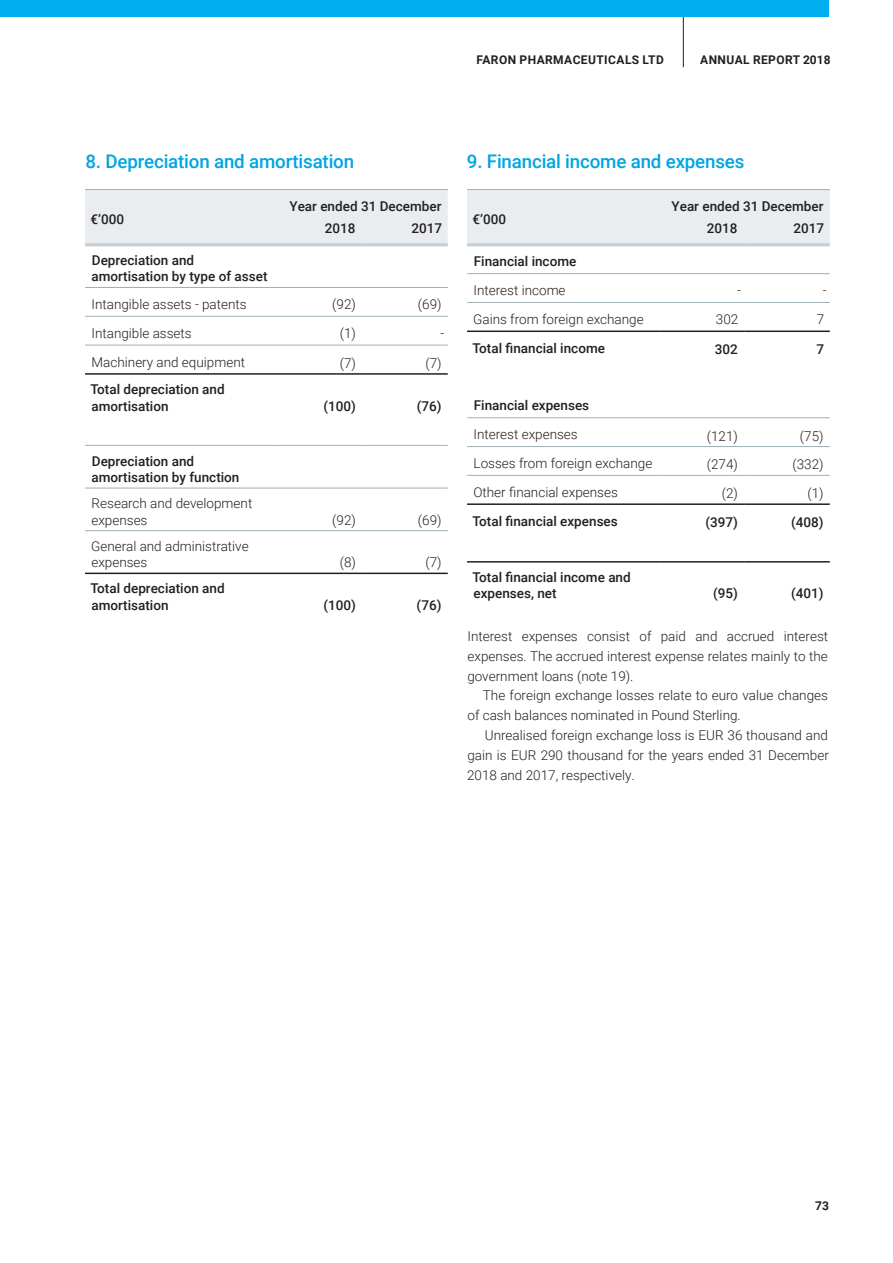
<style>
.page{position:relative;width:893px;height:1263px;background:#fff}
.page>*{position:absolute;margin:0;border:0;box-sizing:border-box;transform-origin:0 0}
.t1{font:500 18.75px "Roboto";letter-spacing:-.01em;color:#00a5e2}
.t2{font:300 13.5px/20px "Roboto";color:#231f20}
.t3{font:500 13.5px/16.5px "Roboto";color:#231f20}
.t4{font:700 12px "Roboto";letter-spacing:.035em;color:#231f20}
</style>
<div class="page">
<div style="left:85px;top:190px;width:363px;height:53px;background:#eaedf0"></div>
<hr style="left:85px;top:189px;width:192px;height:1px;background:#a0afb8">
<hr style="left:277px;top:189px;width:85px;height:1px;background:#a0afb8">
<hr style="left:362px;top:189px;width:86px;height:1px;background:#a0afb8">
<hr style="left:85px;top:287px;width:192px;height:1px;background:#a0afb8">
<hr style="left:277px;top:287px;width:85px;height:1px;background:#a0afb8">
<hr style="left:362px;top:287px;width:86px;height:1px;background:#a0afb8">
<hr style="left:85px;top:316px;width:192px;height:1px;background:#a0afb8">
<hr style="left:277px;top:316px;width:85px;height:1px;background:#a0afb8">
<hr style="left:362px;top:316px;width:86px;height:1px;background:#a0afb8">
<hr style="left:277px;top:243px;width:85px;height:3px;background:#c4ced4">
<hr style="left:362px;top:243px;width:86px;height:3px;background:#c4ced4">
<hr style="left:85px;top:445px;width:192px;height:1px;background:#a0afb8">
<hr style="left:277px;top:445px;width:85px;height:1px;background:#a0afb8">
<hr style="left:362px;top:445px;width:86px;height:1px;background:#a0afb8">
<hr style="left:85px;top:488px;width:192px;height:1px;background:#a0afb8">
<hr style="left:277px;top:488px;width:85px;height:1px;background:#a0afb8">
<hr style="left:362px;top:488px;width:86px;height:1px;background:#a0afb8">
<hr style="left:85px;top:243px;width:192px;height:3px;background:#c4ced4">
<hr style="left:85px;top:345px;width:192px;height:1px;background:#a0afb8">
<hr style="left:277px;top:345px;width:85px;height:1px;background:#a0afb8">
<hr style="left:362px;top:345px;width:86px;height:1px;background:#a0afb8">
<hr style="left:85px;top:530px;width:192px;height:1px;background:#a0afb8">
<hr style="left:277px;top:530px;width:85px;height:1px;background:#a0afb8">
<hr style="left:362px;top:530px;width:86px;height:1px;background:#a0afb8">
<hr style="left:85px;top:573px;width:192px;height:1px;background:#231f20">
<hr style="left:277px;top:573px;width:85px;height:1px;background:#231f20">
<hr style="left:362px;top:573px;width:86px;height:1px;background:#231f20">
<hr style="left:85px;top:373px;width:192px;height:2px;background:#231f20">
<hr style="left:277px;top:373px;width:85px;height:2px;background:#231f20">
<hr style="left:362px;top:373px;width:86px;height:2px;background:#231f20">
<div style="left:467px;top:190px;width:363px;height:53px;background:#eaedf0"></div>
<hr style="left:467px;top:189px;width:192px;height:1px;background:#a0afb8">
<hr style="left:659px;top:189px;width:85px;height:1px;background:#a0afb8">
<hr style="left:744px;top:189px;width:86px;height:1px;background:#a0afb8">
<hr style="left:467px;top:273px;width:192px;height:1px;background:#a0afb8">
<hr style="left:659px;top:273px;width:85px;height:1px;background:#a0afb8">
<hr style="left:744px;top:273px;width:86px;height:1px;background:#a0afb8">
<hr style="left:659px;top:243px;width:85px;height:3px;background:#c4ced4">
<hr style="left:744px;top:243px;width:86px;height:3px;background:#c4ced4">
<hr style="left:467px;top:417px;width:192px;height:1px;background:#a0afb8">
<hr style="left:659px;top:417px;width:85px;height:1px;background:#a0afb8">
<hr style="left:744px;top:417px;width:86px;height:1px;background:#a0afb8">
<hr style="left:467px;top:446px;width:192px;height:1px;background:#a0afb8">
<hr style="left:659px;top:446px;width:85px;height:1px;background:#a0afb8">
<hr style="left:744px;top:446px;width:86px;height:1px;background:#a0afb8">
<hr style="left:467px;top:243px;width:192px;height:3px;background:#c4ced4">
<hr style="left:467px;top:475px;width:192px;height:1px;background:#a0afb8">
<hr style="left:659px;top:475px;width:85px;height:1px;background:#a0afb8">
<hr style="left:744px;top:475px;width:86px;height:1px;background:#a0afb8">
<hr style="left:467px;top:503px;width:192px;height:2px;background:#231f20">
<hr style="left:659px;top:503px;width:85px;height:2px;background:#231f20">
<hr style="left:744px;top:503px;width:86px;height:2px;background:#231f20">
<hr style="left:467px;top:302px;width:192px;height:1px;background:#a0afb8">
<hr style="left:659px;top:302px;width:85px;height:1px;background:#a0afb8">
<hr style="left:744px;top:302px;width:86px;height:1px;background:#a0afb8">
<hr style="left:467px;top:330px;width:192px;height:2px;background:#231f20">
<hr style="left:659px;top:330px;width:85px;height:2px;background:#231f20">
<hr style="left:744px;top:330px;width:86px;height:2px;background:#231f20">
<hr style="left:467px;top:561px;width:192px;height:2px;background:#231f20">
<hr style="left:659px;top:561px;width:85px;height:2px;background:#231f20">
<hr style="left:744px;top:561px;width:86px;height:2px;background:#231f20">
<hr style="left:683px;top:17px;width:1px;height:50px;background:#231f20">
<div style="left:0;top:0;width:829px;height:17px;background:#00aeef"></div>
<p class="t4" style="left:477px;top:51px;width:189px">FARON PHARMACEUTICALS LTD</p>
<p class="t4" style="left:700px;top:51px;width:132px">ANNUAL REPORT 2018</p>
<h1 class="t1" style="left:85px;top:148px;width:270px">8. Depreciation and amortisation</h1>
<p class="t3" style="left:91px;top:211px;width:35px">€’000</p>
<p class="t3" style="left:325px;top:195px;width:118px;line-height:21.6px;text-indent:-35px">Year ended 31 December<br>2018</p>
<p class="t3" style="left:411px;top:219px;width:32px">2017</p>
<p class="t3" style="left:91px;top:251px;width:178px">Depreciation and amortisation by type of asset</p>
<p class="t2" style="left:91px;top:294px;width:157px">Intangible assets - patents</p>
<p class="t2" style="left:332px;top:294px;width:25px">(92)</p>
<p class="t2" style="left:418px;top:294px;width:25px">(69)</p>
<p class="t2" style="left:91px;top:322px;width:102px">Intangible assets</p>
<p class="t2" style="left:340px;top:322px;width:18px">(1)</p>
<p class="t2" style="left:441px;top:322px;width:5px">-</p>
<p class="t2" style="left:92px;top:351px;width:155px">Machinery and equipment</p>
<p class="t2" style="left:340px;top:353px;width:18px">(7)</p>
<p class="t2" style="left:425px;top:353px;width:18px">(7)</p>
<p class="t3" style="left:90px;top:380px;width:136px">Total depreciation and amortisation</p>
<p class="t3" style="left:323px;top:397px;width:34px">(100)</p>
<p class="t3" style="left:417px;top:397px;width:26px">(76)</p>
<p class="t3" style="left:91px;top:452px;width:150px">Depreciation and amortisation by function</p>
<p class="t2" style="left:91px;top:495px;width:162px;line-height:16.5px">Research and development expenses</p>
<p class="t2" style="left:91px;top:537px;width:159px;line-height:16.5px">General and administrative expenses</p>
<p class="t3" style="left:90px;top:580px;width:136px">Total depreciation and amortisation</p>
<p class="t2" style="left:332px;top:509px;width:25px">(92)</p>
<p class="t2" style="left:418px;top:509px;width:25px">(69)</p>
<p class="t2" style="left:340px;top:552px;width:18px">(8)</p>
<p class="t2" style="left:425px;top:552px;width:18px">(7)</p>
<p class="t3" style="left:323px;top:596px;width:34px">(100)</p>
<p class="t3" style="left:417px;top:596px;width:26px">(76)</p>
<h1 class="t1" style="left:467px;top:148px;width:279px">9. Financial income and expenses</h1>
<p class="t3" style="left:473px;top:211px;width:35px">€’000</p>
<p class="t3" style="left:707px;top:195px;width:118px;line-height:21.6px;text-indent:-35px">Year ended 31 December<br>2018</p>
<p class="t3" style="left:793px;top:219px;width:32px">2017</p>
<p class="t3" style="left:474px;top:253px;width:104px">Financial income</p>
<p class="t2" style="left:473px;top:280px;width:94px">Interest income</p>
<p class="t2" style="left:737px;top:280px;width:5px">-</p>
<p class="t2" style="left:823px;top:280px;width:5px">-</p>
<p class="t2" style="left:473px;top:309px;width:172px">Gains from foreign exchange</p>
<p class="t2" style="left:716px;top:309px;width:24px">302</p>
<p class="t2" style="left:817px;top:309px;width:9px">7</p>
<p class="t3" style="left:472px;top:339px;width:134px">Total financial income</p>
<p class="t3" style="left:715px;top:340px;width:25px">302</p>
<p class="t3" style="left:816px;top:340px;width:9px">7</p>
<p class="t3" style="left:474px;top:397px;width:117px">Financial expenses</p>
<p class="t2" style="left:473px;top:424px;width:106px">Interest expenses</p>
<p class="t2" style="left:707px;top:425px;width:33px">(121)</p>
<p class="t2" style="left:800px;top:425px;width:25px">(75)</p>
<p class="t2" style="left:474px;top:453px;width:180px">Losses from foreign exchange</p>
<p class="t2" style="left:707px;top:454px;width:33px">(274)</p>
<p class="t2" style="left:792px;top:454px;width:33px">(332)</p>
<p class="t2" style="left:473px;top:482px;width:146px">Other financial expenses</p>
<p class="t2" style="left:722px;top:483px;width:18px">(2)</p>
<p class="t2" style="left:807px;top:483px;width:18px">(1)</p>
<p class="t3" style="left:472px;top:512px;width:147px">Total financial expenses</p>
<p class="t3" style="left:705px;top:513px;width:34px">(397)</p>
<p class="t3" style="left:791px;top:513px;width:34px">(408)</p>
<p class="t3" style="left:472px;top:568px;width:160px">Total financial income and expenses, net</p>
<p class="t3" style="left:713px;top:585px;width:26px">(95)</p>
<p class="t3" style="left:791px;top:585px;width:34px">(401)</p>
<p class="t2" style="left:467px;top:625px;width:362px;text-align:justify">Interest expenses consist of paid and accrued interest expenses. The accrued interest expense relates mainly to the government loans (note 19).</p>
<p class="t2" style="left:467px;top:685px;width:362px;text-indent:15px">The foreign exchange losses relate to euro value changes of cash balances nominated in Pound Sterling.</p>
<p class="t2" style="left:467px;top:725px;width:363px;text-align:justify;text-indent:18px">Unrealised foreign exchange loss is EUR 36 thousand and gain is EUR 290 thousand for the years ended 31 December 2018 and 2017, respectively.</p>
<p class="t4" style="left:815px;top:1197px;width:15px">73</p>
</div>
